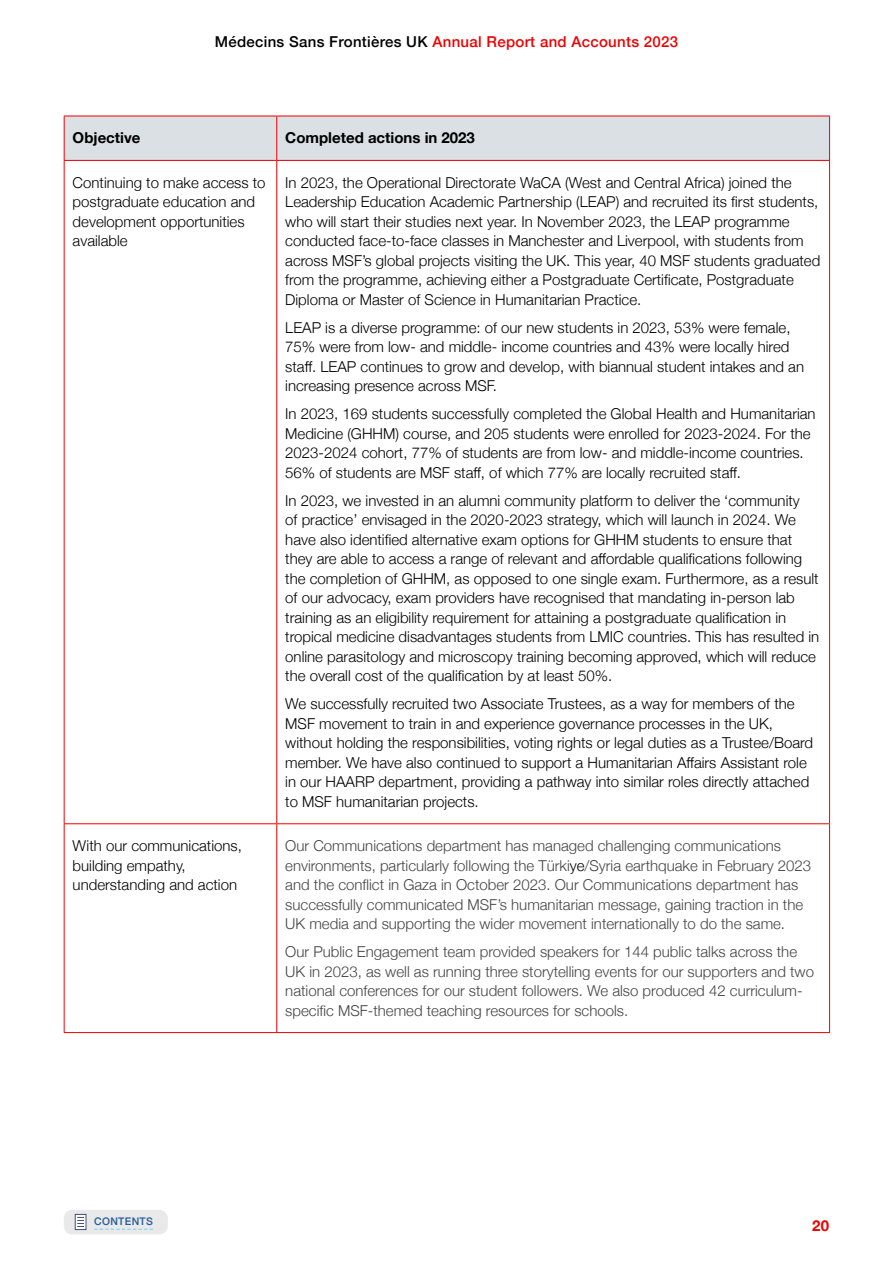
<style>
.page{position:relative;width:893px;height:1263px;background:#fff}
.page>*{position:absolute;margin:0;border:0;box-sizing:border-box;transform-origin:0 0}
.t1{font:300 15px/19.5px "Helvetica Neue";color:#000}
.t2{font:300 15px/19.5px "Helvetica Neue";color:#444}
.t3{font:500 15px "Helvetica Neue";letter-spacing:.02em;color:#e00}
.t4{font:700 15px "Helvetica Neue";color:#000}
.t5{font:700 15px "Helvetica Neue";color:#e00}
.t6{font:500 10.5px "Helvetica Neue";letter-spacing:.03em;color:#275b9b}
.s1{color:#000}
</style>
<div class="page">
<div style="left:65px;top:117px;width:764px;height:43px;background:#dae0e3"></div>
<hr style="left:276px;top:116px;width:1px;height:44px;background:#e00">
<hr style="left:829px;top:116px;width:1px;height:44px;background:#e00">
<hr style="left:64px;top:160px;width:213px;height:1px;background:#e00">
<hr style="left:277px;top:160px;width:553px;height:1px;background:#e00">
<hr style="left:276px;top:161px;width:1px;height:662px;background:#e00">
<hr style="left:276px;top:824px;width:1px;height:208px;background:#e00">
<hr style="left:64px;top:161px;width:1px;height:662px;background:#e00">
<hr style="left:829px;top:161px;width:1px;height:662px;background:#e00">
<hr style="left:64px;top:823px;width:213px;height:1px;background:#e00">
<hr style="left:64px;top:824px;width:1px;height:208px;background:#e00">
<hr style="left:277px;top:823px;width:553px;height:1px;background:#e00">
<hr style="left:829px;top:824px;width:1px;height:208px;background:#e00">
<hr style="left:64px;top:1032px;width:213px;height:1px;background:#e00">
<hr style="left:277px;top:1032px;width:553px;height:1px;background:#e00">
<hr style="left:64px;top:116px;width:213px;height:1px;background:#e00">
<hr style="left:64px;top:116px;width:1px;height:44px;background:#e00">
<hr style="left:277px;top:116px;width:553px;height:1px;background:#e00">
<div style="left:64px;top:1210px;width:104px;height:24px;background:#e9e9e9;border-radius:9px"></div>
<svg style="left:94px;top:1229px;width:59px;height:1px"></svg>
<div style="left:75px;top:1214px;width:11px;height:16px;background:#fff;border:1px solid #3e517a"></div>
<svg style="left:77px;top:1217px;width:7px;height:10px"></svg>
<p class="t3" style="left:215px;top:29px;width:465px"><span class="s1">Médecins Sans Frontières UK</span> Annual Report and Accounts 2023</p>
<p class="t4" style="left:73px;top:126px;width:69px">Objective</p>
<p class="t4" style="left:285px;top:126px;width:191px">Completed actions in 2023</p>
<p class="t1" style="left:73px;top:171px;width:194px">Continuing to make access to postgraduate education and development opportunities available</p>
<p class="t1" style="left:285px;top:171px;width:537px">In 2023, the Operational Directorate WaCA (West and Central Africa) joined the Leadership Education Academic Partnership (LEAP) and recruited its first students, who will start their studies next year. In November 2023, the LEAP programme conducted face-to-face classes in Manchester and Liverpool, with students from across MSF’s global projects visiting the UK. This year, 40 MSF students graduated from the programme, achieving either a Postgraduate Certificate, Postgraduate Diploma or Master of Science in Humanitarian Practice.</p>
<p class="t1" style="left:285px;top:316px;width:520px">LEAP is a diverse programme: of our new students in 2023, 53% were female, 75% were from low- and middle- income countries and 43% were locally hired staff. LEAP continues to grow and develop, with biannual student intakes and an increasing presence across MSF.</p>
<p class="t1" style="left:285px;top:403px;width:532px">In 2023, 169 students successfully completed the Global Health and Humanitarian Medicine (GHHM) course, and 205 students were enrolled for 2023-2024. For the 2023-2024 cohort, 77% of students are from low- and middle-income countries.<br>56% of students are MSF staff, of which 77% are locally recruited staff.</p>
<p class="t1" style="left:285px;top:489px;width:536px">In 2023, we invested in an alumni community platform to deliver the ‘community<br>of practice’ envisaged in the 2020-2023 strategy, which will launch in 2024. We have also identified alternative exam options for GHHM students to ensure that they are able to access a range of relevant and affordable qualifications following the completion of GHHM, as opposed to one single exam. Furthermore, as a result of our advocacy, exam providers have recognised that mandating in-person lab training as an eligibility requirement for attaining a postgraduate qualification in tropical medicine disadvantages students from LMIC countries. This has resulted in online parasitology and microscopy training becoming approved, which will reduce the overall cost of the qualification by at least 50%.</p>
<p class="t1" style="left:285px;top:693px;width:529px">We successfully recruited two Associate Trustees, as a way for members of the MSF movement to train in and experience governance processes in the UK, without holding the responsibilities, voting rights or legal duties as a Trustee/Board member. We have also continued to support a Humanitarian Affairs Assistant role in our HAARP department, providing a pathway into similar roles directly attached to MSF humanitarian projects.</p>
<p class="t1" style="left:73px;top:835px;width:171px">With our communications, building empathy, understanding and action</p>
<p class="t2" style="left:285px;top:835px;width:527px">Our Communications department has managed challenging communications environments, particularly following the Türki<span class="s1">ye</span>/Syria earthquake in February 2023 and the conflict in Gaza in October 2023. Our Communications department has successfully communicated MSF’s humanitarian message, gaining traction in the UK media and supporting the wider movement internationally to do the same.</p>
<p class="t2" style="left:285px;top:941px;width:530px">Our Public Engagement team provided speakers for 144 public talks across the UK in 2023, as well as running three storytelling events for our supporters and two national conferences for our student followers. We also produced 42 curriculum&shy;specific MSF-themed teaching resources for schools.</p>
<p class="t6" style="left:94px;top:1212px;width:60px">CONTENTS</p>
<p class="t5" style="left:812px;top:1214px;width:19px">20</p>
</div>
